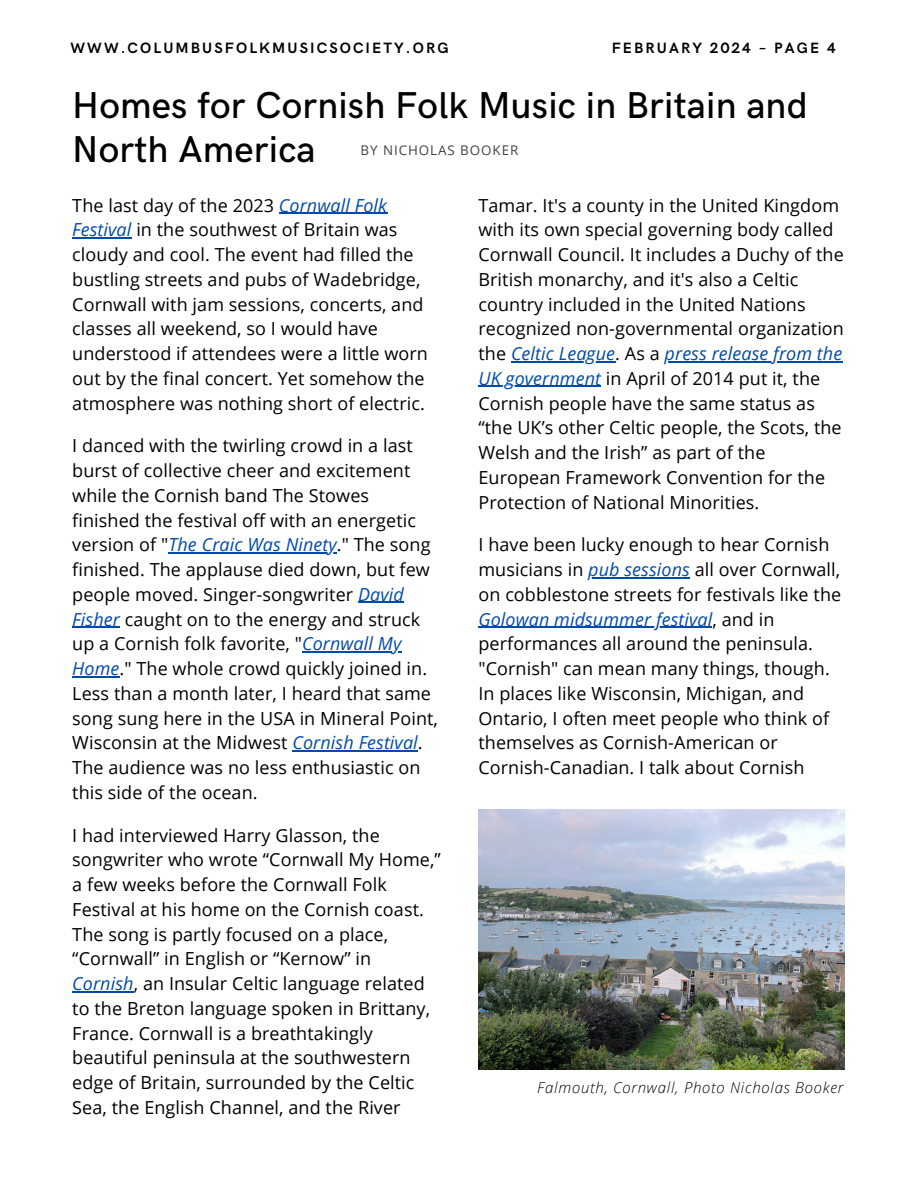
<style>
.page{position:relative;width:918px;height:1188px;background:#fff}
.page>*{position:absolute;margin:0;border:0;box-sizing:border-box;transform-origin:0 0}
.t1{font:500 37.5px/43.8px "HK Grotesk";letter-spacing:.005em;color:#000}
.t2{font:18px/24.8px "Open Sans";letter-spacing:.005em;color:#000}
.t3{font:700 15px "HK Grotesk";letter-spacing:.14em;color:#000}
.t4{font:italic 300 15px "Open Sans";letter-spacing:.05em;color:#000}
.t5{font:13.35px "Open Sans";letter-spacing:.07em;color:#444047}
.s1{font-style:italic;color:#004aad}
</style>
<div class="page">
<img style="left:478px;top:809px;width:366px;height:260px">
<hr style="left:279px;top:213px;width:108px;height:1px;background:#004aad">
<hr style="left:72px;top:237px;width:60px;height:2px;background:#004aad">
<hr style="left:168px;top:552px;width:169px;height:2px;background:#004aad">
<hr style="left:358px;top:602px;width:46px;height:1px;background:#004aad">
<hr style="left:72px;top:627px;width:48px;height:1px;background:#004aad">
<hr style="left:302px;top:651px;width:100px;height:2px;background:#004aad">
<hr style="left:72px;top:676px;width:48px;height:1px;background:#004aad">
<hr style="left:292px;top:750px;width:126px;height:2px;background:#004aad">
<hr style="left:72px;top:991px;width:62px;height:1px;background:#004aad">
<hr style="left:511px;top:361px;width:104px;height:1px;background:#004aad">
<hr style="left:665px;top:361px;width:177px;height:1px;background:#004aad">
<hr style="left:478px;top:386px;width:123px;height:1px;background:#004aad">
<hr style="left:588px;top:577px;width:102px;height:1px;background:#004aad">
<hr style="left:478px;top:627px;width:234px;height:1px;background:#004aad">
<p class="t3" style="left:70px;top:40px;width:380px">WWW.COLUMBUSFOLKMUSICSOCIETY.ORG</p>
<p class="t3" style="left:612px;top:40px;width:226px">FEBRUARY 2024 – PAGE 4</p>
<p class="t1" style="left:72px;top:85px;width:737px">Homes for Cornish Folk Music in Britain and<br>North America</p>
<p class="t5" style="left:361px;top:141px;width:159px">BY NICHOLAS BOOKER</p>
<p class="t2" style="left:72px;top:192px;width:357px">The last day of the 2023 <span class="s1">Cornwall Folk Festival</span> in the southwest of Britain was cloudy and cool. The event had filled the bustling streets and pubs of Wadebridge, Cornwall with jam sessions, concerts, and classes all weekend, so I would have understood if attendees were a little worn out by the final concert. Yet somehow the atmosphere was nothing short of electric.</p>
<p class="t2" style="left:72px;top:433px;width:367px">I danced with the twirling crowd in a last burst of collective cheer and excitement while the Cornish band The Stowes finished the festival off with an energetic version of "<span class="s1">The Craic Was Ninety</span>." The song finished. The applause died down, but few people moved. Singer-songwriter <span class="s1">David Fisher</span> caught on to the energy and struck up a Cornish folk favorite, "<span class="s1">Cornwall My Home</span>." The whole crowd quickly joined in.<br>Less than a month later, I heard that same song sung here in the USA in Mineral Point, Wisconsin at the Midwest <span class="s1">Cornish Festival</span>.<br>The audience was no less enthusiastic on this side of the ocean.</p>
<p class="t2" style="left:72px;top:822px;width:370px">I had interviewed Harry Glasson, the songwriter who wrote “Cornwall My Home,” a few weeks before the Cornwall Folk Festival at his home on the Cornish coast.<br>The song is partly focused on a place, “Cornwall” in English or “Kernow” in <span class="s1">Cornish</span>, an Insular Celtic language related to the Breton language spoken in Brittany, France. Cornwall is a breathtakingly beautiful peninsula at the southwestern edge of Britain, surrounded by the Celtic Sea, the English Channel, and the River</p>
<p class="t2" style="left:478px;top:192px;width:367px">Tamar. It's a county in the United Kingdom with its own special governing body called Cornwall Council. It includes a Duchy of the British monarchy, and it's also a Celtic country included in the United Nations recognized non-governmental organization the <span class="s1">Celtic League</span>. As a <span class="s1">press release from the UK government</span> in April of 2014 put it, the Cornish people have the same status as “the UK’s other Celtic people, the Scots, the Welsh and the Irish” as part of the European Framework Convention for the Protection of National Minorities.</p>
<p class="t2" style="left:478px;top:532px;width:364px">I have been lucky enough to hear Cornish musicians in <span class="s1">pub sessions</span> all over Cornwall, on cobblestone streets for festivals like the <span class="s1">Golowan midsummer festival</span>, and in performances all around the peninsula. "Cornish" can mean many things, though.<br>In places like Wisconsin, Michigan, and Ontario, I often meet people who think of themselves as Cornish-American or Cornish-Canadian. I talk about Cornish</p>
<p class="t4" style="left:537px;top:1077px;width:308px">Falmouth, Cornwall, Photo Nicholas Booker</p>
</div>
